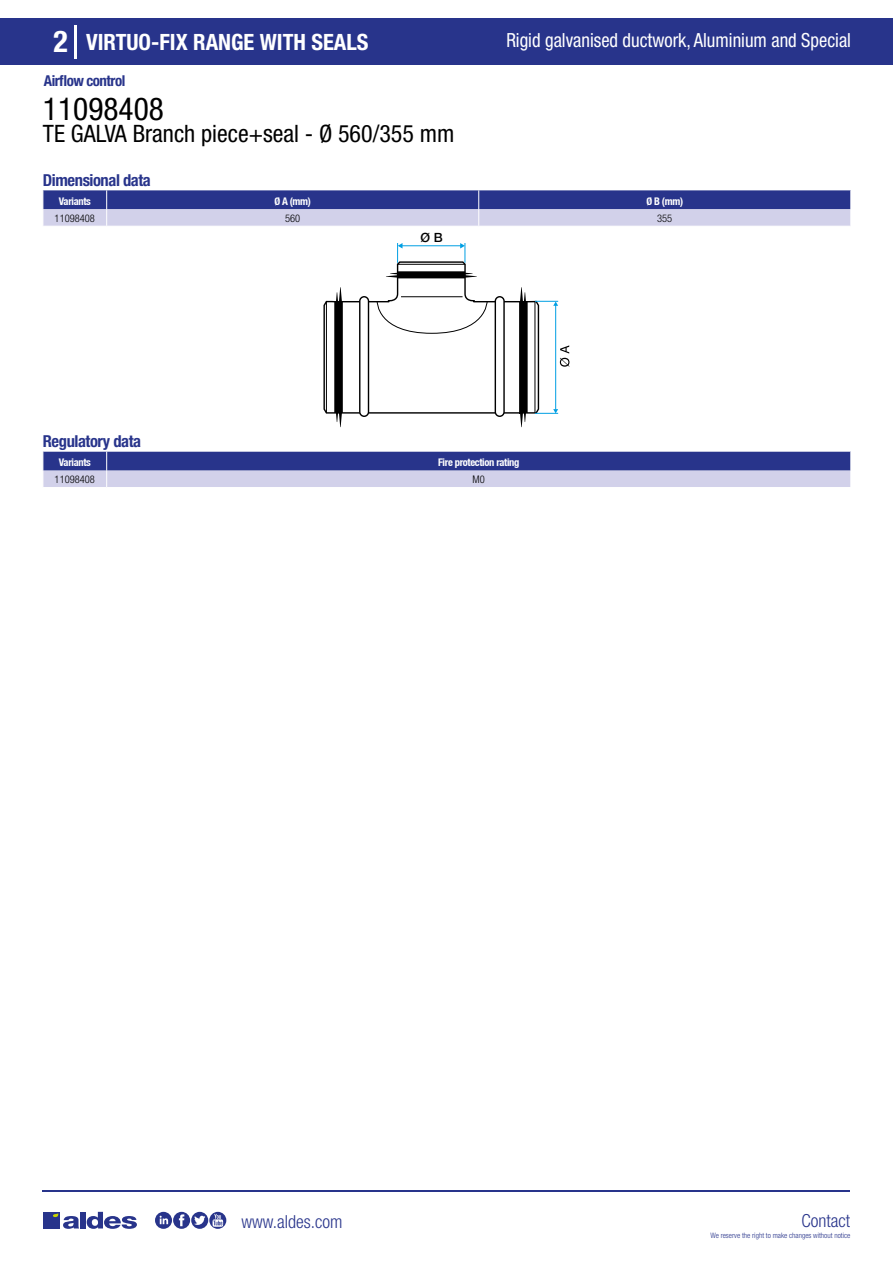
<style>
.page{position:relative;width:893px;height:1263px;background:#fff}
.page>*{position:absolute;margin:0;border:0;box-sizing:border-box;transform-origin:0 0}
.t1{font:condensed 31.5px "Helvetica Neue LT Std";color:#000}
.t2{font:700 condensed 30px "Helvetica Neue LT Std";color:#fff}
.t3{font:condensed 24px "Helvetica Neue LT Std";color:#000}
.t4{font:700 condensed 22.5px "Helvetica Neue LT Std";color:#fff}
.t5{font:condensed 19.5px "Helvetica Neue LT Std";color:#fff;scale:.95 1}
.t6{font:300 condensed 18px "Helvetica Neue";color:#28348b}
.t7{font:700 condensed 16.5px "Helvetica Neue LT Std";letter-spacing:-.025em;color:#28348b}
.t8{font:700 condensed 15px "Helvetica Neue LT Std";letter-spacing:-.035em;color:#28348b}
.t9{font:500 12.75px "Helvetica Neue";color:#000}
.t10{font:700 condensed 10.5px "Helvetica Neue";letter-spacing:-.03em;color:#fff}
.t11{font:300 condensed 10.5px "Helvetica Neue";color:#000}
.t12{font:300 condensed 7.5px "Helvetica Neue";color:#28348b}
</style>
<div class="page">
<div style="left:0;top:18px;width:893px;height:46px;background:#28348b"></div>
<hr style="left:74px;top:25px;width:2px;height:33px;background:#fff">
<hr style="left:43px;top:1190px;width:807px;height:1px;background:#28348b">
<svg style="left:155px;top:1212px;width:71px;height:17px"></svg>
<div style="left:43px;top:1212px;width:17px;height:16px;background:#28348b"></div>
<div style="left:80px;top:1212px;width:6px;height:16px;background:#28348b"></div>
<svg style="left:87px;top:1212px;width:50px;height:17px"></svg>
<svg style="left:53px;top:1213px;width:26px;height:16px"></svg>
<svg style="left:43px;top:190px;width:808px;height:36px;background:#7b81b9"></svg>
<svg style="left:323px;top:243px;width:246px;height:184px"></svg>
<svg style="left:43px;top:452px;width:808px;height:35px;background:#797fb8"></svg>
<h2 class="t2" style="left:54px;top:24px;width:16px">2</h2>
<h3 class="t4" style="left:86px;top:28px;width:284px">VIRTUO-FIX RANGE WITH SEALS</h3>
<h3 class="t5" style="left:506px;top:29px;width:364px">Rigid galvanised ductwork, Aluminium and Special</h3>
<h3 class="t8" style="left:44px;top:71px;width:83px">Airflow control</h3>
<h1 class="t1" style="left:43px;top:91px;width:122px">11098408</h1>
<h3 class="t3" style="left:43px;top:120px;width:413px">TE GALVA Branch piece+seal - Ø 560/355 mm</h3>
<h3 class="t7" style="left:43px;top:170px;width:109px">Dimensional data</h3>
<p class="t10" style="left:59px;top:195px;width:34px">Variants</p>
<p class="t10" style="left:274px;top:195px;width:38px">Ø A (mm)</p>
<p class="t10" style="left:646px;top:195px;width:38px">Ø B (mm)</p>
<p class="t11" style="left:55px;top:212px;width:42px">11098408</p>
<p class="t11" style="left:285px;top:212px;width:17px">560</p>
<p class="t11" style="left:657px;top:212px;width:17px">355</p>
<p class="t9" style="left:421px;top:230px;width:24px">Ø B</p>
<h3 class="t7" style="left:43px;top:432px;width:100px">Regulatory data</h3>
<p class="t10" style="left:59px;top:456px;width:34px">Variants</p>
<p class="t10" style="left:438px;top:456px;width:83px">Fire protection rating</p>
<p class="t11" style="left:55px;top:473px;width:42px">11098408</p>
<p class="t11" style="left:473px;top:473px;width:14px">M0</p>
<h3 class="t6" style="left:241px;top:1211px;width:102px">www.aldes.com</h3>
<h3 class="t6" style="left:801px;top:1211px;width:50px">Contact</h3>
<p class="t12" style="left:710px;top:1230px;width:141px">We reserve the right to make changes without notice</p>
</div>
